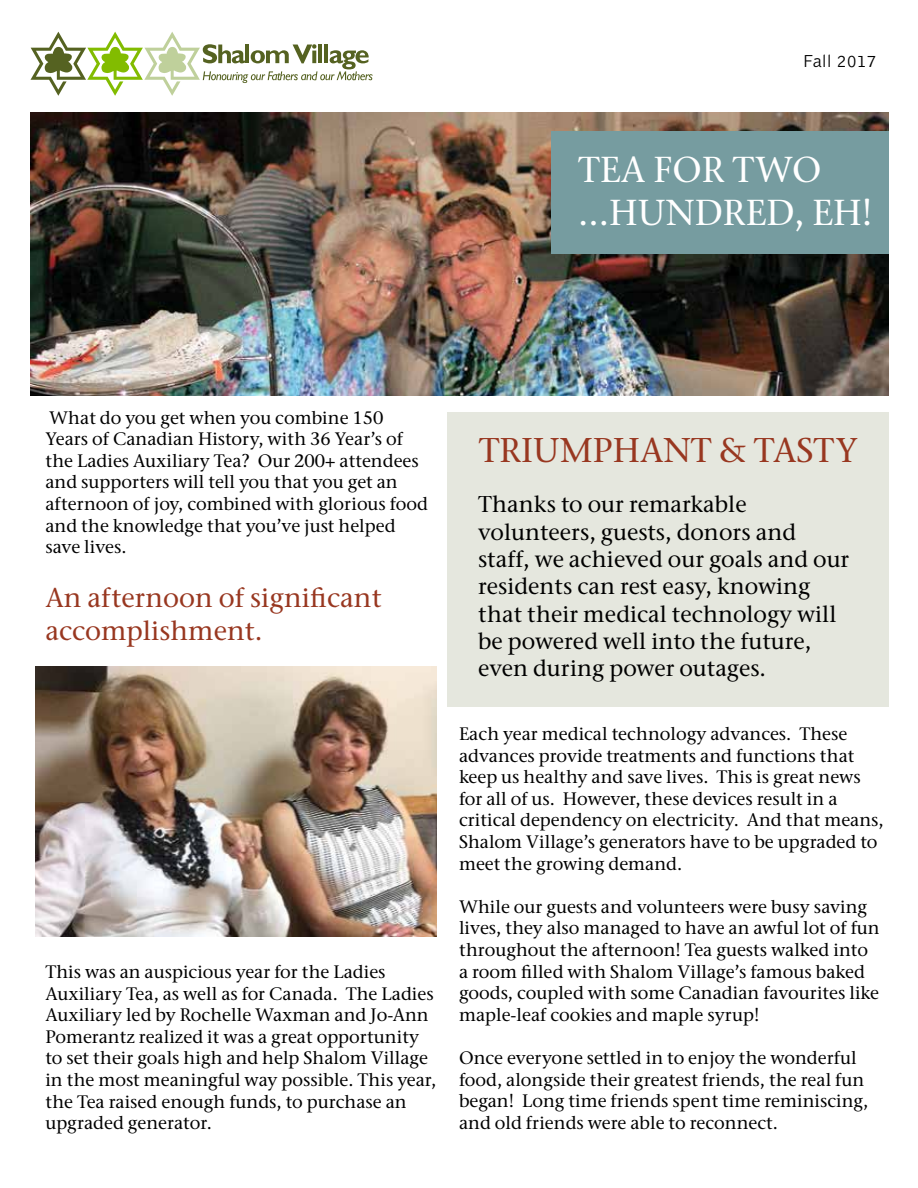
<style>
.page{position:relative;width:918px;height:1188px;background:#fff}
.page>*{position:absolute;margin:0;border:0;box-sizing:border-box;transform-origin:0 0}
.t1{font:36px/43.2px "Bell Stone Serif";color:#fff}
.t2{font:34.2px "Bell Stone Serif";color:#983720}
.t3{font:27px/32.4px "Bell Stone Serif";color:#983720}
.t4{font:22.8px/27.5px "Bell Stone Serif";color:#000}
.t5{font:18px/21.6px "Bell Stone Serif";color:#000}
.t6{font:300 18px "Bell Gothic";color:#000}
</style>
<div class="page">
<svg style="left:31px;top:32px;width:342px;height:64px"></svg>
<img style="left:31px;top:113px;width:858px;height:282px">
<div style="left:447px;top:413px;width:442px;height:294px;background:#e5e7de"></div>
<div style="left:551px;top:132px;width:337px;height:122px;background:#769ca0"></div>
<img style="left:35px;top:666px;width:401px;height:270px">
<p class="t6" style="left:803px;top:52px;width:75px">Fall 2017</p>
<h1 class="t1" style="left:578px;top:147px;width:296px">TEA FOR TWO ...HUNDRED, EH!</h1>
<p class="t5" style="left:45px;top:406px;width:384px">What do you get when you combine 150<br>Years of Canadian History, with 36 Year’s of the Ladies Auxiliary Tea? Our 200+ attendees and supporters will tell you that you get an afternoon of joy, combined with glorious food and the knowledge that you’ve just helped save lives.</p>
<h3 class="t3" style="left:45px;top:581px;width:338px">An afternoon of significant accomplishment.</h3>
<p class="t5" style="left:45px;top:961px;width:392px">This was an auspicious year for the Ladies Auxiliary Tea, as well as for Canada. The Ladies Auxiliary led by Rochelle Waxman and Jo-Ann Pomerantz realized it was a great opportunity to set their goals high and help Shalom Village in the most meaningful way possible. This year, the Tea raised enough funds, to purchase an upgraded generator.</p>
<h2 class="t2" style="left:479px;top:429px;width:381px">TRIUMPHANT &amp; TASTY</h2>
<p class="t4" style="left:478px;top:490px;width:373px">Thanks to our remarkable volunteers, guests, donors and staff, we achieved our goals and our residents can rest easy, knowing that their medical technology will be powered well into the future, even during power outages.</p>
<p class="t5" style="left:459px;top:723px;width:426px">Each year medical technology advances. These advances provide treatments and functions that keep us healthy and save lives. This is great news for all of us. However, these devices result in a critical dependency on electricity. And that means, Shalom Village’s generators have to be upgraded to meet the growing demand.</p>
<p class="t5" style="left:459px;top:896px;width:422px">While our guests and volunteers were busy saving lives, they also managed to have an awful lot of fun throughout the afternoon! Tea guests walked into a room filled with Shalom Village’s famous baked goods, coupled with some Canadian favourites like maple-leaf cookies and maple syrup!</p>
<p class="t5" style="left:459px;top:1047px;width:411px">Once everyone settled in to enjoy the wonderful food, alongside their greatest friends, the real fun began! Long time friends spent time reminiscing, and old friends were able to reconnect.</p>
</div>
